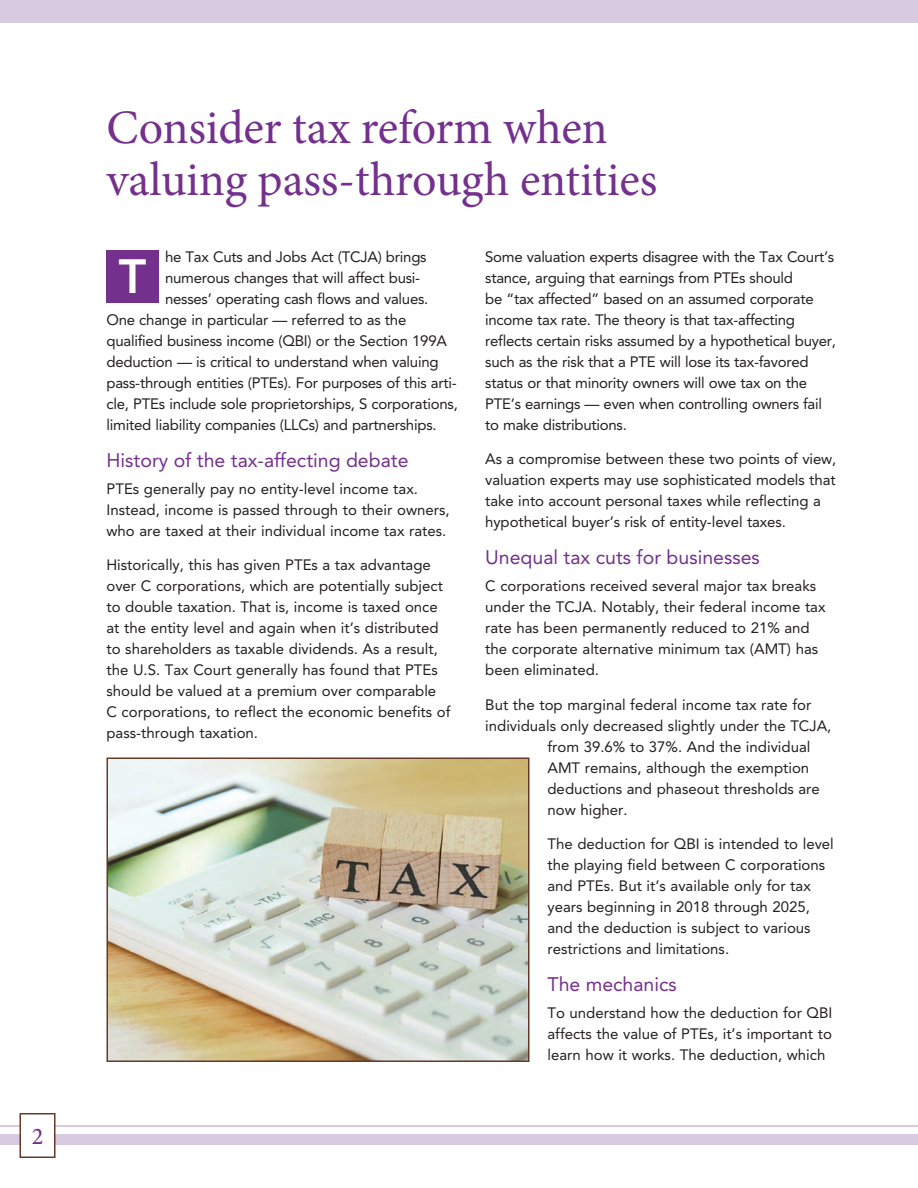
<style>
.page{position:relative;width:918px;height:1188px;background:#fff}
.page>*{position:absolute;margin:0;border:0;box-sizing:border-box;transform-origin:0 0}
.t1{font:48px/52.5px "Minion Pro";letter-spacing:-.005em;color:#73308c}
.t2{font:800 48px "Avenir";color:#fff}
.t3{font:500 24px "Minion Pro";color:#73308c}
.t4{font:19.5px "Avenir LT Std";color:#73308c}
.t5{font:15px/21px "Avenir LT Std";color:#231f20}
.t6{font:15px/21px "Avenir LT Std";letter-spacing:-.02em;color:#231f20}
</style>
<div class="page">
<div style="left:0;top:1134px;width:918px;height:10px;background:#d7cae1"></div>
<div style="left:0;top:0;width:918px;height:22px;background:#d7cae1"></div>
<hr style="left:0;top:1125px;width:918px;height:1px;background:#d7cae1">
<div style="left:20px;top:1114px;width:35px;height:43px;background:#fff"></div>
<div style="left:20px;top:1113px;width:36px;height:45px;border:2px solid #643a2b"></div>
<div style="left:106px;top:250px;width:53px;height:53px;background:#73308c"></div>
<img style="left:109px;top:761px;width:418px;height:298px">
<div style="left:106px;top:758px;width:424px;height:304px;border:2px solid #643a2b"></div>
<h2 class="t3" style="left:32px;top:1120px;width:13px">2</h2>
<h1 class="t1" style="left:106px;top:102px;width:552px">Consider tax reform when valuing pass-through entities</h1>
<p class="t5" style="left:165px;top:246px;width:263px">he Tax Cuts and Jobs Act (TCJA) brings</p>
<p class="t5" style="left:165px;top:267px;width:257px">numerous changes that will affect busi-</p>
<p class="t5" style="left:165px;top:288px;width:265px">nesses’ operating cash flows and values.</p>
<p class="t5" style="left:106px;top:309px;width:301px">One change in particular — referred to as the</p>
<p class="t5" style="left:106px;top:330px;width:342px">qualified business income (QBI) or the Section 199A</p>
<p class="t5" style="left:106px;top:351px;width:334px">deduction — is critical to understand when valuing</p>
<p class="t5" style="left:106px;top:372px;width:352px">pass-through entities (PTEs). For purposes of this arti-</p>
<p class="t5" style="left:106px;top:393px;width:353px">cle, PTEs include sole proprietorships, S corporations,</p>
<p class="t5" style="left:106px;top:414px;width:332px">limited liability companies (LLCs) and partnerships.</p>
<h3 class="t4" style="left:106px;top:449px;width:304px">History of the tax-affecting debate</h3>
<p class="t5" style="left:106px;top:478px;width:345px">PTEs generally pay no entity-level income tax.<br>Instead, income is passed through to their owners, who are taxed at their individual income tax rates.</p>
<p class="t5" style="left:106px;top:555px;width:346px">Historically, this has given PTEs a tax advantage over C corporations, which are potentially subject to double taxation. That is, income is taxed once at the entity level and again when it’s distributed to shareholders as taxable dividends. As a result, the U.S. Tax Court generally has found that PTEs should be valued at a premium over comparable C corporations, to reflect the economic benefits of pass-through taxation.</p>
<h1 class="t2" style="left:119px;top:239px;width:29px">T</h1>
<p class="t6" style="left:485px;top:246px;width:352px">Some valuation experts disagree with the Tax Court’s stance, arguing that earnings from PTEs should<br>be “tax affected” based on an assumed corporate income tax rate. The theory is that tax-affecting reflects certain risks assumed by a hypothetical buyer, such as the risk that a PTE will lose its tax-favored status or that minority owners will owe tax on the PTE’s earnings — even when controlling owners fail to make distributions.</p>
<p class="t5" style="left:485px;top:449px;width:353px">As a compromise between these two points of view, valuation experts may use sophisticated models that take into account personal taxes while reflecting a hypothetical buyer’s risk of entity-level taxes.</p>
<h3 class="t4" style="left:485px;top:546px;width:276px">Unequal tax cuts for businesses</h3>
<p class="t5" style="left:485px;top:576px;width:342px">C corporations received several major tax breaks under the TCJA. Notably, their federal income tax rate has been permanently reduced to 21% and the corporate alternative minimum tax (AMT) has been eliminated.</p>
<p class="t5" style="left:485px;top:694px;width:328px">But the top marginal federal income tax rate for</p>
<p class="t5" style="left:485px;top:715px;width:348px">individuals only decreased slightly under the TCJA,</p>
<p class="t5" style="left:548px;top:736px;width:264px">from 39.6% to 37%. And the individual</p>
<p class="t5" style="left:548px;top:757px;width:263px">AMT remains, although the exemption</p>
<p class="t5" style="left:548px;top:778px;width:274px">deductions and phaseout thresholds are</p>
<p class="t5" style="left:548px;top:799px;width:82px">now higher.</p>
<p class="t5" style="left:548px;top:834px;width:288px">The deduction for QBI is intended to level the playing field between C corporations and PTEs. But it’s available only for tax years beginning in 2018 through 2025, and the deduction is subject to various restrictions and limitations.</p>
<h3 class="t4" style="left:548px;top:973px;width:131px">The mechanics</h3>
<p class="t5" style="left:548px;top:1003px;width:286px;text-align:justify">To understand how the deduction for QBI affects the value of PTEs, it’s important to learn how it works. The deduction, which</p>
</div>
